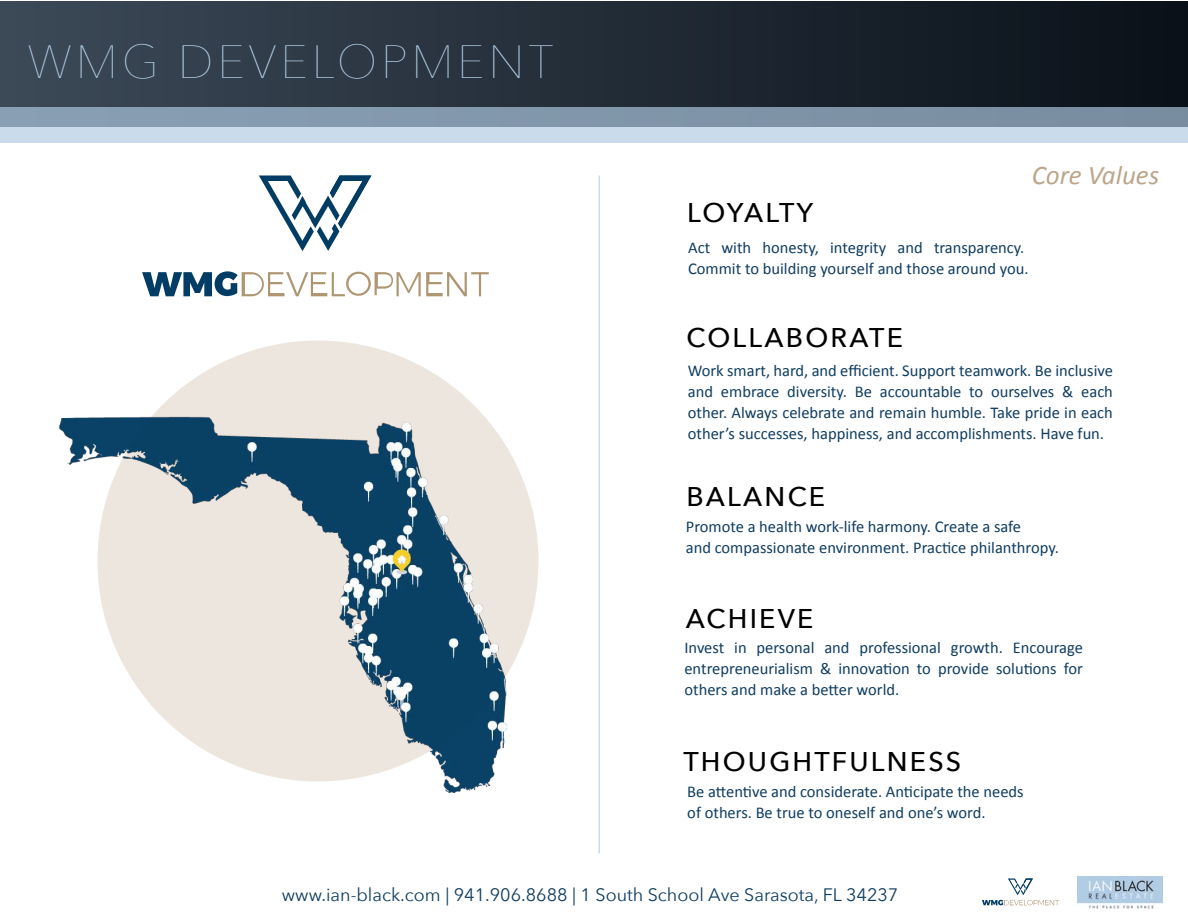
<style>
.page{position:relative;width:1188px;height:918px;background:#fff}
.page>*{position:absolute;margin:0;border:0;box-sizing:border-box;transform-origin:0 0}
.t1{font:200 46.5px "Avenir Next";letter-spacing:.08em;color:#b0cbe3}
.t2{font:500 27px "Avenir Next";letter-spacing:.08em;color:#000}
.t3{font:italic 27px "Calibri";color:rgb(175 149 115/.84)}
.t4{font:500 27px "Avenir Next";letter-spacing:.055em;color:#000}
.t5{font:18px "Avenir Next";color:#0f3d60}
.t6{font:16.5px/21px "Calibri";color:#0f3d60}
</style>
<div class="page">
<div style="left:1px;top:2px;width:1187px;height:124px;background:linear-gradient(to right,#3c4957,#091018)"></div>
<svg style="left:0;top:108px;width:1188px;height:35px;background:#a2b5c7"></svg>
<svg style="left:259px;top:176px;width:112px;height:75px"></svg>
<svg style="left:142px;top:271px;width:347px;height:11px"></svg>
<hr style="left:598px;top:176px;width:2px;height:678px;background:#b0cbe3">
<img style="left:1078px;top:876px;width:84px;height:32px">
<svg style="left:982px;top:878px;width:77px;height:28px"></svg>
<img style="left:59px;top:282px;width:541px;height:572px">
<h1 class="t1" style="left:28px;top:23px;width:527px">WMG DEVELOPMENT</h1>
<h2 class="t3" style="left:1032px;top:158px;width:129px">Core Values</h2>
<h2 class="t4" style="left:687px;top:189px;width:127px">LOYALTY</h2>
<p class="t6" style="left:688px;top:236px;width:342px">Act with honesty, integrity and transparency.<br>Commit to building yourself and those around you.</p>
<h2 class="t2" style="left:687px;top:314px;width:218px">COLLABORATE</h2>
<p class="t6" style="left:688px;top:359px;width:427px;text-align:justify">Work smart, hard, and efficient. Support teamwork. Be inclusive and embrace diversity. Be accountable to ourselves &amp; each other. Always celebrate and remain humble. Take pride in each other’s successes, happiness, and accomplishments. Have fun.</p>
<h2 class="t2" style="left:686px;top:474px;width:140px">BALANCE</h2>
<p class="t6" style="left:686px;top:515px;width:375px">Promote a health work-life harmony. Create a safe<br>and compassionate environment. Practice philanthropy.</p>
<h2 class="t2" style="left:686px;top:596px;width:129px">ACHIEVE</h2>
<p class="t6" style="left:684px;top:636px;width:400px;text-align:justify">Invest in personal and professional growth. Encourage entrepreneurialism &amp; innovation to provide solutions for others and make a better world.</p>
<h2 class="t2" style="left:683px;top:739px;width:279px">THOUGHTFULNESS</h2>
<p class="t6" style="left:687px;top:780px;width:338px">Be attentive and considerate. Anticipate the needs of others. Be true to oneself and one’s word.</p>
<p class="t5" style="left:282px;top:879px;width:618px">www.ian-black.com | 941.906.8688 | 1 South School Ave Sarasota, FL 34237</p>
</div>
